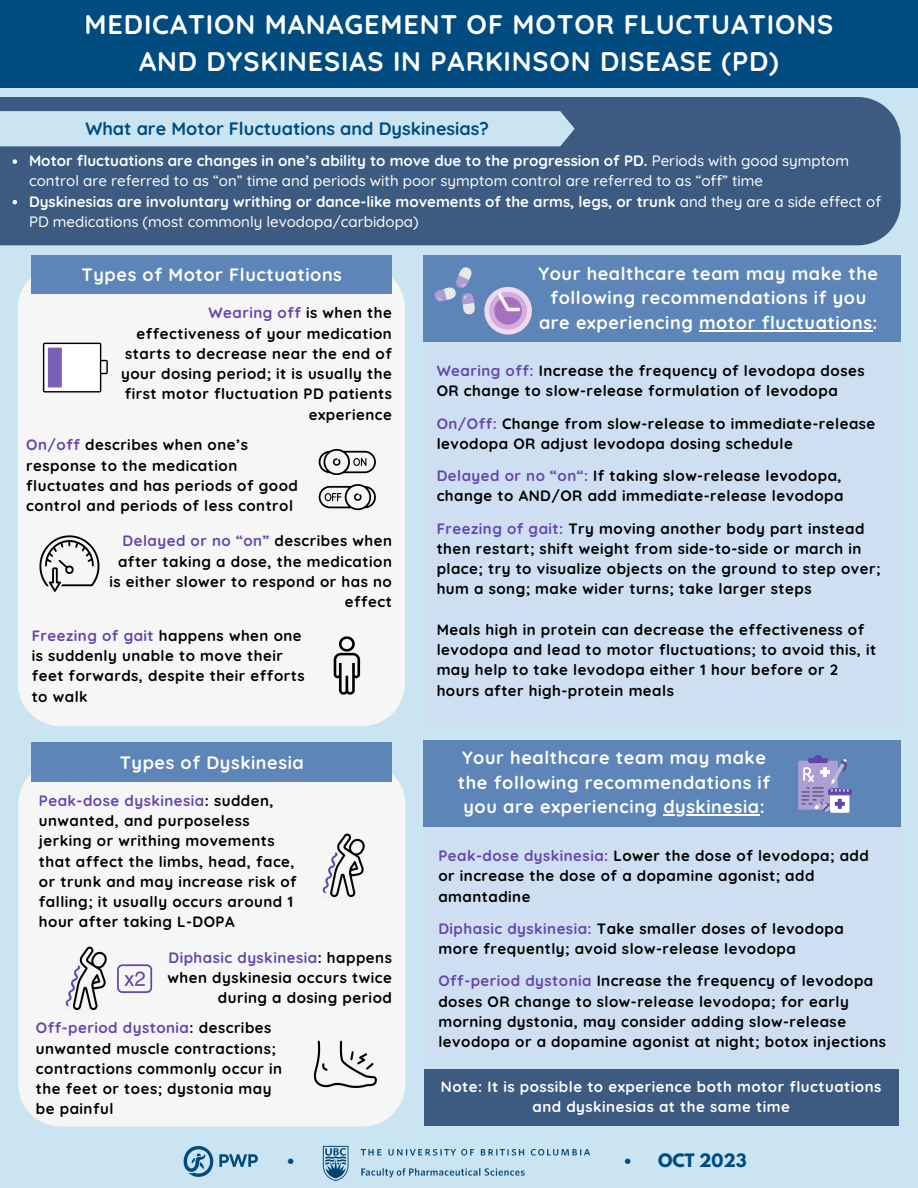
<style>
.page{position:relative;width:918px;height:1188px;background:#cae5f1}
.page>*{position:absolute;margin:0;border:0;box-sizing:border-box;transform-origin:0 0}
.t1{font:700 27px/37.2px "Quicksand";letter-spacing:.03em;color:#fff;text-align:center}
.t2{font:700 19.05px "Quicksand";color:#004b80}
.t3{font:700 18px/24.8px "Quicksand";letter-spacing:.03em;color:#fff;text-align:center}
.t4{font:700 18px "Quicksand";color:#004b80}
.t5{font:700 16.35px "League Spartan";color:#004b80}
.t6{font:700 15px/20.2px "Quicksand";letter-spacing:.03em;color:#000}
.t7{font:500 15px/20.2px "Quicksand";color:#fff}
.t8{font:700 15px/20.2px "Quicksand";color:#fff}
.t9{font:700 15px/20.2px "Quicksand";letter-spacing:.03em;color:#fff;text-align:center}
.s1{font-weight:700}
.s2{font-weight:500}
.s3{color:#6645ad}
</style>
<div class="page">
<div style="left:0;top:0;width:918px;height:87px;background:#004b80"></div>
<div style="left:0;top:97px;width:901px;height:148px;background:#3d5a80"></div>
<div style="left:18px;top:266px;width:387px;height:460px;background:#f6f6f6"></div>
<div style="left:32px;top:255px;width:360px;height:39px;background:#5d85b8"></div>
<div style="left:18px;top:762px;width:387px;height:365px;background:#f6f6f6"></div>
<svg style="left:0;top:111px;width:575px;height:35px"></svg>
<div style="left:32px;top:742px;width:360px;height:40px;background:#5d85b8"></div>
<div style="left:424px;top:342px;width:477px;height:384px;background:#cddff1"></div>
<div style="left:424px;top:255px;width:477px;height:87px;background:#5d85b8"></div>
<img style="left:322px;top:1145px;width:268px;height:36px">
<img style="left:183px;top:1146px;width:75px;height:31px">
<div style="left:424px;top:827px;width:477px;height:231px;background:#cddff1"></div>
<div style="left:424px;top:741px;width:477px;height:86px;background:#5d85b8"></div>
<svg style="left:434px;top:267px;width:41px;height:47px"></svg>
<img style="left:798px;top:755px;width:54px;height:58px">
<div style="left:424px;top:1069px;width:474px;height:57px;background:#3d5a80"></div>
<img style="left:36px;top:325px;width:84px;height:84px">
<img style="left:315px;top:447px;width:61px;height:63px">
<img style="left:39px;top:533px;width:60px;height:59px">
<img style="left:332px;top:635px;width:29px;height:62px">
<img style="left:312px;top:1040px;width:68px;height:50px">
<img style="left:64px;top:946px;width:43px;height:65px">
<img style="left:484px;top:287px;width:48px;height:48px">
<img style="left:116px;top:963px;width:38px;height:30px">
<svg style="left:13px;top:159px;width:4px;height:5px"></svg>
<svg style="left:13px;top:200px;width:4px;height:4px"></svg>
<hr style="left:699px;top:330px;width:174px;height:1px;background:#fff">
<hr style="left:663px;top:814px;width:97px;height:2px;background:#fff">
<img style="left:322px;top:834px;width:43px;height:64px">
<p class="t1" style="left:85px;top:5px;width:750px">MEDICATION MANAGEMENT OF MOTOR FLUCTUATIONS<br>AND DYSKINESIAS IN PARKINSON DISEASE (PD)</p>
<p class="t4" style="left:85px;top:117px;width:405px">What are Motor Fluctuations and Dyskinesias?</p>
<p class="t7" style="left:29px;top:150px;width:822px"><span class="s1">Motor fluctuations are changes in one’s ability to move due to the progression of PD.</span> Periods with good symptom control are referred to as “on” time and periods with poor symptom control are referred to as “off” time</p>
<p class="t8" style="left:29px;top:191px;width:854px">Dyskinesias are involuntary writhing or dance-like movements of the arms, legs, or trunk <span class="s2">and they are a side effect of<br>PD medications (most commonly levodopa/carbidopa)</span></p>
<p class="t3" style="left:82px;top:262px;width:262px">Types of Motor Fluctuations</p>
<p class="t6" style="left:121px;top:303px;width:272px;text-align:right"><span class="s3">Wearing off</span> is when the effectiveness of your medication starts to decrease near the end of your dosing period; it is usually the first motor fluctuation PD patients experience</p>
<p class="t6" style="left:26px;top:435px;width:273px"><span class="s3">On/off</span> describes when one’s response to the medication fluctuates and has periods of good control and periods of less control</p>
<p class="t6" style="left:110px;top:531px;width:284px;text-align:right"><span class="s3">Delayed or no “on”</span> describes when after taking a dose, the medication is either slower to respond or has no effect</p>
<p class="t6" style="left:32px;top:625px;width:275px"><span class="s3">Freezing of gait</span> happens when one is suddenly unable to move their feet forwards, despite their efforts to walk</p>
<p class="t3" style="left:120px;top:750px;width:186px">Types of Dyskinesia</p>
<p class="t6" style="left:39px;top:790px;width:259px"><span class="s3">Peak-dose dyskinesia</span>: sudden, unwanted, and purposeless jerking or writhing movements that affect the limbs, head, face, or trunk and may increase risk of falling; it usually occurs around 1 hour after taking L-DOPA</p>
<p class="t6" style="left:167px;top:947px;width:226px;text-align:right"><span class="s3">Diphasic dyskinesia</span>: happens when dyskinesia occurs twice during a dosing period</p>
<p class="t6" style="left:36px;top:1018px;width:248px"><span class="s3">Off-period dystonia</span>: describes unwanted muscle contractions; contractions commonly occur in the feet or toes; dystonia may be painful</p>
<p class="t3" style="left:538px;top:260px;width:341px">Your healthcare team may make the following recommendations if you are experiencing motor fluctuations:</p>
<p class="t6" style="left:437px;top:360px;width:429px"><span class="s3">Wearing off:</span> Increase the frequency of levodopa doses<br>OR change to slow-release formulation of levodopa</p>
<p class="t6" style="left:437px;top:413px;width:440px"><span class="s3">On/Off:</span> Change from slow-release to immediate-release levodopa OR adjust levodopa dosing schedule</p>
<p class="t6" style="left:437px;top:465px;width:408px"><span class="s3">Delayed or no “on“:</span> If taking slow-release levodopa, change to AND/OR add immediate-release levodopa</p>
<p class="t6" style="left:437px;top:518px;width:445px"><span class="s3">Freezing of gait:</span> Try moving another body part instead then restart; shift weight from side-to-side or march in place; try to visualize objects on the ground to step over; hum a song; make wider turns; take larger steps</p>
<p class="t6" style="left:437px;top:619px;width:441px">Meals high in protein can decrease the effectiveness of levodopa and lead to motor fluctuations; to avoid this, it may help to take levodopa either 1 hour before or 2 hours after high-protein meals</p>
<p class="t3" style="left:458px;top:745px;width:314px">Your healthcare team may make the following recommendations if you are experiencing dyskinesia:</p>
<p class="t6" style="left:438px;top:845px;width:432px"><span class="s3">Peak-dose dyskinesia:</span> Lower the dose of levodopa; add or increase the dose of a dopamine agonist; add amantadine</p>
<p class="t6" style="left:438px;top:918px;width:407px"><span class="s3">Diphasic dyskinesia:</span> Take smaller doses of levodopa more frequently; avoid slow-release levodopa</p>
<p class="t6" style="left:438px;top:971px;width:449px"><span class="s3">Off-period dystonia</span> Increase the frequency of levodopa doses OR change to slow-release levodopa; for early morning dystonia, may consider adding slow-release levodopa or a dopamine agonist at night; botox injections</p>
<p class="t9" style="left:441px;top:1076px;width:442px">Note: It is possible to experience both motor fluctuations and dyskinesias at the same time</p>
<p class="t2" style="left:288px;top:1149px;width:8px">•</p>
<p class="t2" style="left:625px;top:1149px;width:8px">•</p>
<p class="t5" style="left:658px;top:1152px;width:90px">OCT 2023</p>
</div>
